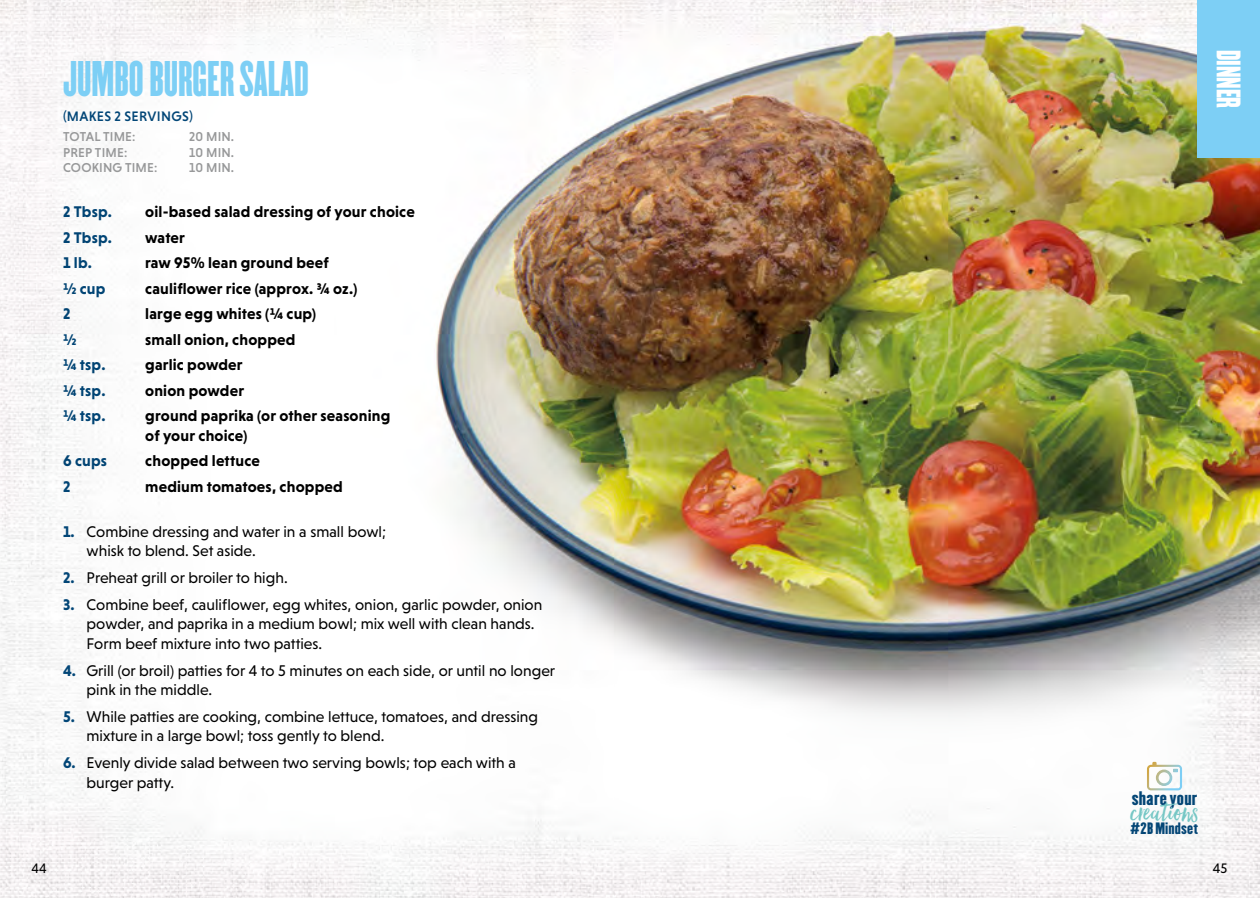
<style>
.page{position:relative;width:1260px;height:898px;background:#fff}
.page>*{position:absolute;margin:0;border:0;box-sizing:border-box;transform-origin:0 0}
.t1{font:43.75px "Champion HTF Featherweight";color:#7dcff5}
.t2{font:35px "Hello Beautiful";color:#76c7c5}
.t3{font:29.75px "Champion HTF Welterweight";color:#fff;scale:.71 1}
.t4{font:17.15px "Champion HTF Lightweight";letter-spacing:.025em;color:#044676}
.t5{font:15.75px/19.2px "Niveau Grotesk";color:#000}
.t6{font:700 15.75px/19.2px "Niveau Grotesk";letter-spacing:.01em;color:#000}
.t7{font:700 15.75px "Niveau Grotesk";letter-spacing:.01em;color:#024677}
.t8{font:14.35px "Champion HTF Lightweight";letter-spacing:.015em;color:#044676}
.t9{font:500 14px "Niveau Grotesk";letter-spacing:.025em;color:#024677}
.t10{font:14px "Niveau Grotesk";color:#000}
.t11{font:500 13.12px "Niveau Grotesk";letter-spacing:.015em;color:#979899}
.s1{font-weight:700;color:#024677}
</style>
<div class="page">
<img style="left:0;top:0;width:614px;height:898px">
<img style="left:614px;top:0;width:646px;height:898px">
<svg style="left:1147px;top:762px;width:35px;height:28px"></svg>
<div style="left:1197px;top:0;width:63px;height:158px;background:#7dcff5"></div>
<h1 class="t1" style="left:63px;top:52px;width:247px">JUMBO BURGER SALAD</h1>
<p class="t9" style="left:63px;top:108px;width:131px">(MAKES 2 SERVINGS)</p>
<p class="t11" style="left:63px;top:129px;width:74px">TOTAL TIME:</p>
<p class="t11" style="left:189px;top:129px;width:46px">20 MIN.</p>
<p class="t11" style="left:63px;top:144px;width:66px">PREP TIME:</p>
<p class="t11" style="left:189px;top:144px;width:47px">10 MIN.</p>
<p class="t11" style="left:63px;top:160px;width:96px">COOKING TIME:</p>
<p class="t11" style="left:189px;top:160px;width:47px">10 MIN.</p>
<p class="t7" style="left:63px;top:202px;width:50px">2 Tbsp.</p>
<p class="t6" style="left:145px;top:202px;width:271px">oil-based salad dressing of your choice</p>
<p class="t7" style="left:63px;top:228px;width:50px">2 Tbsp.</p>
<p class="t6" style="left:145px;top:227px;width:41px">water</p>
<p class="t7" style="left:63px;top:254px;width:30px">1 lb.</p>
<p class="t6" style="left:145px;top:253px;width:185px">raw 95% lean ground beef</p>
<p class="t7" style="left:63px;top:279px;width:44px">½ cup</p>
<p class="t6" style="left:145px;top:278px;width:214px">cauliflower rice (approx. ¾ oz.)</p>
<p class="t7" style="left:63px;top:305px;width:9px">2</p>
<p class="t6" style="left:145px;top:304px;width:172px">large egg whites (¼ cup)</p>
<p class="t7" style="left:63px;top:330px;width:15px">½</p>
<p class="t6" style="left:145px;top:329px;width:152px">small onion, chopped</p>
<p class="t7" style="left:63px;top:356px;width:44px">¼ tsp.</p>
<p class="t6" style="left:145px;top:355px;width:99px">garlic powder</p>
<p class="t7" style="left:63px;top:381px;width:44px">¼ tsp.</p>
<p class="t6" style="left:145px;top:381px;width:100px">onion powder</p>
<p class="t7" style="left:63px;top:407px;width:44px">¼ tsp.</p>
<p class="t6" style="left:145px;top:406px;width:247px">ground paprika (or other seasoning of your choice)</p>
<p class="t7" style="left:63px;top:452px;width:46px">6 cups</p>
<p class="t6" style="left:145px;top:451px;width:116px">chopped lettuce</p>
<p class="t7" style="left:63px;top:477px;width:9px">2</p>
<p class="t6" style="left:145px;top:476px;width:199px">medium tomatoes, chopped</p>
<p class="t5" style="left:87px;top:521px;width:301px;text-indent:-24px"><span class="s1">1.</span> Combine dressing and water in a small bowl; whisk to blend. Set aside.</p>
<p class="t5" style="left:63px;top:568px;width:226px"><span class="s1">2.</span> Preheat grill or broiler to high.</p>
<p class="t5" style="left:87px;top:595px;width:457px;text-indent:-24px"><span class="s1">3.</span> Combine beef, cauliflower, egg whites, onion, garlic powder, onion powder, and paprika in a medium bowl; mix well with clean hands.<br>Form beef mixture into two patties.</p>
<p class="t5" style="left:87px;top:660px;width:470px;text-indent:-24px"><span class="s1">4.</span> Grill (or broil) patties for 4 to 5 minutes on each side, or until no longer pink in the middle.</p>
<p class="t5" style="left:87px;top:707px;width:453px;text-indent:-24px"><span class="s1">5.</span> While patties are cooking, combine lettuce, tomatoes, and dressing mixture in a large bowl; toss gently to blend.</p>
<p class="t5" style="left:87px;top:753px;width:431px;text-indent:-24px"><span class="s1">6.</span> Evenly divide salad between two serving bowls; top each with a burger patty.</p>
<h3 class="t3" style="left:1248px;top:50px;width:84px;rotate:90deg">DINNER</h3>
<p class="t4" style="left:1132px;top:787px;width:67px">share your</p>
<h2 class="t2" style="left:1130px;top:792px;width:70px">creations</h2>
<p class="t8" style="left:1131px;top:819px;width:69px">#2B Mindset</p>
<p class="t10" style="left:32px;top:860px;width:17px">44</p>
<p class="t10" style="left:1213px;top:860px;width:16px">45</p>
</div>
